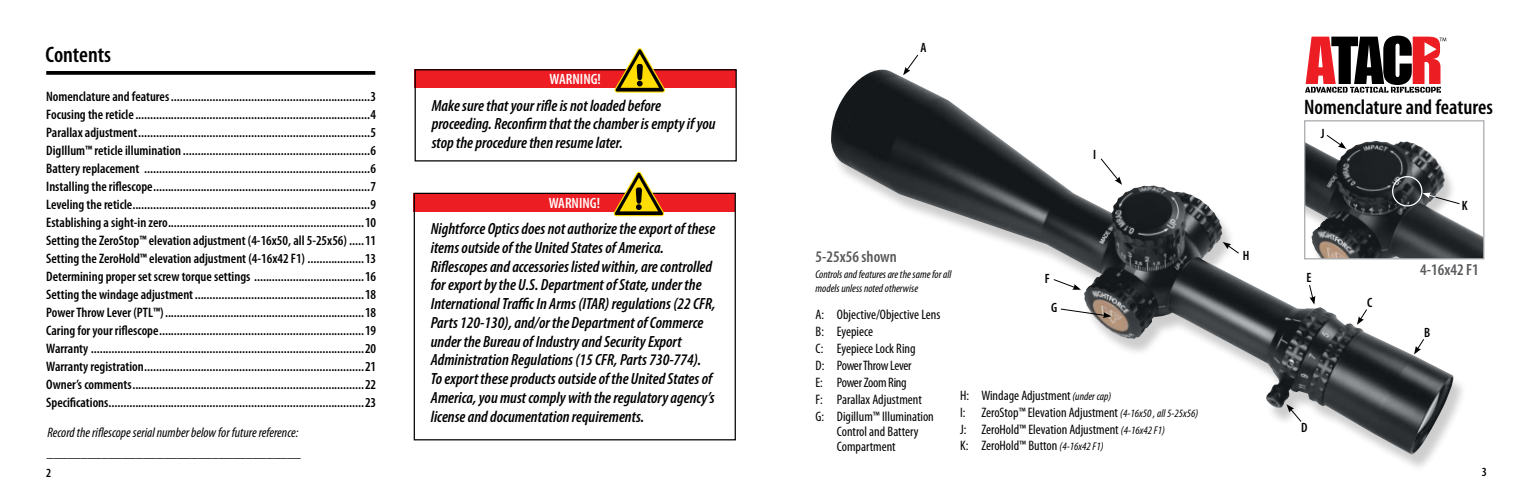
<style>
.page{position:relative;width:1530px;height:495px;background:#fff}
.page>*{position:absolute;margin:0;border:0;box-sizing:border-box;transform-origin:0 0}
.t1{font:600 condensed 22.5px "Myriad Pro";letter-spacing:-.005em;color:#000}
.t2{font:600 condensed 21.12px "Myriad Pro";color:#000}
.t3{font:italic 600 condensed 16.25px/18.8px "Myriad Pro";color:#000}
.t4{font:600 condensed 16.25px "Myriad Pro";color:#58595b}
.t5{font:600 condensed 15px "Myriad Pro";color:#fff}
.t6{font:600 condensed 13.75px/18px "Myriad Pro";color:#000;text-align:justify}
.t7{font:condensed 13.75px/17px "Myriad Pro";color:#000}
.t8{font:italic condensed 13.75px/20px "Myriad Pro";color:#000}
.t9{font:600 condensed 13.5px "Myriad Pro";color:#000}
.t10{font:600 condensed 12.5px "Myriad Pro";color:#000}
.t11{font:italic condensed 11.25px/13.8px "Myriad Pro";color:#000}
.s1{font-style:italic;font-size:11.25px}
</style>
<div class="page">
<img style="left:831px;top:70px;width:625px;height:386px">
<div style="left:415px;top:69px;width:321px;height:19px;background:#ed1d24"></div>
<div style="left:415px;top:69px;width:322px;height:93px;border:1px solid #000"></div>
<svg style="left:614px;top:48px;width:51px;height:45px"></svg>
<svg style="left:46px;top:71px;width:329px;height:4px"></svg>
<div style="left:414px;top:193px;width:321px;height:19px;background:#ed1d24"></div>
<div style="left:414px;top:193px;width:322px;height:247px;border:1px solid #000"></div>
<svg style="left:614px;top:172px;width:50px;height:44px"></svg>
<svg style="left:1305px;top:36px;width:141px;height:57px"></svg>
<svg style="left:1100px;top:157px;width:22px;height:28px"></svg>
<svg style="left:903px;top:54px;width:16px;height:21px"></svg>
<svg style="left:1414px;top:338px;width:11px;height:17px"></svg>
<svg style="left:1357px;top:308px;width:11px;height:17px"></svg>
<svg style="left:1308px;top:284px;width:7px;height:21px"></svg>
<svg style="left:1286px;top:404px;width:16px;height:19px"></svg>
<svg style="left:1053px;top:278px;width:28px;height:12px"></svg>
<svg style="left:1060px;top:308px;width:51px;height:10px"></svg>
<svg style="left:1223px;top:242px;width:17px;height:12px"></svg>
<div style="left:1305px;top:121px;width:179px;height:138px;background:#fff"></div>
<img style="left:1306px;top:141px;width:176px;height:116px">
<div style="left:1304px;top:120px;width:180px;height:139px;border:1px solid #a7a9ac"></div>
<div style="left:1392px;top:176px;width:31px;height:30px;border:1px solid #fff;border-radius:50%"></div>
<svg style="left:1422px;top:193px;width:39px;height:12px"></svg>
<h1 class="t1" style="left:46px;top:41px;width:67px">Contents</h1>
<p class="t6" style="left:46px;top:87px;width:332px">Nomenclature and features...................................................................3<br>Focusing the reticle...............................................................................4<br>Parallax adjustment..............................................................................5<br>DigIllum™ reticle illumination ...............................................................6<br>Battery replacement ............................................................................6<br>Installing the riflescope.........................................................................7<br>Leveling the reticle................................................................................9<br>Establishing a sight-in zero..................................................................10<br>Setting the ZeroStop™ elevation adjustment (4-16x50, all 5-25x56) .....11<br>Setting the ZeroHold™ elevation adjustment (4-16x42 F1) ...................13<br>Determining proper set screw torque settings .....................................16<br>Setting the windage adjustment.........................................................18<br>Power Throw Lever (PTL™)...................................................................18<br>Caring for your riflescope.....................................................................19<br>Warranty ............................................................................................20<br>Warranty registration..........................................................................21<br>Owner’s comments..............................................................................22<br>Specifications......................................................................................23</p>
<p class="t8" style="left:47px;top:422px;width:256px">Record the riflescope serial number below for future reference: _____________________________________</p>
<p class="t5" style="left:550px;top:70px;width:53px">WARNING!</p>
<p class="t3" style="left:432px;top:95px;width:285px">Make sure that your rifle is not loaded before proceeding. Reconfirm that the chamber is empty if you stop the procedure then resume later.</p>
<p class="t5" style="left:549px;top:193px;width:53px">WARNING!</p>
<p class="t3" style="left:431px;top:219px;width:286px">Nightforce Optics does not authorize the export of these items outside of the United States of America.<br>Riflescopes and accessories listed within, are controlled for export by the U.S. Department of State, under the International Traffic In Arms (ITAR) regulations (22 CFR, Parts 120-130), and/or the Department of Commerce under the Bureau of Industry and Security Export Administration Regulations (15 CFR, Parts 730-774).<br>To export these products outside of the United States of America, you must comply with the regulatory agency’s license and documentation requirements.</p>
<p class="t9" style="left:920px;top:39px;width:8px">A</p>
<p class="t9" style="left:1093px;top:147px;width:5px">I</p>
<h2 class="t2" style="left:1304px;top:94px;width:190px">Nomenclature and features</h2>
<p class="t9" style="left:1321px;top:125px;width:5px">J</p>
<p class="t4" style="left:816px;top:246px;width:83px">5-25x56 shown</p>
<p class="t11" style="left:816px;top:267px;width:137px">Controls and features are the same for all models unless noted otherwise</p>
<p class="t7" style="left:816px;top:306px;width:126px">A: Objective/Objective Lens<br>B: Eyepiece<br>C: Eyepiece Lock Ring<br>D: Power Throw Lever<br>E: Power Zoom Ring<br>F: Parallax Adjustment<br>G: Digillum™ Illumination</p>
<p class="t7" style="left:837px;top:423px;width:83px;line-height:15px">Control and Battery<br>Compartment</p>
<p class="t9" style="left:1243px;top:247px;width:8px">H</p>
<p class="t9" style="left:1045px;top:270px;width:7px">F</p>
<p class="t9" style="left:1307px;top:269px;width:7px">E</p>
<p class="t9" style="left:1051px;top:299px;width:8px">G</p>
<p class="t7" style="left:960px;top:386px;width:240px">H: Windage Adjustment <span class="s1">(under cap)<br></span>I: ZeroStop™ Elevation Adjustment <span class="s1">(4-16x50 , all 5-25x56)<br></span>J: ZeroHold™ Elevation Adjustment <span class="s1">(4-16x42 F1)<br></span>K: ZeroHold™ Button <span class="s1">(4-16x42 F1)</span></p>
<p class="t9" style="left:1301px;top:419px;width:8px">D</p>
<p class="t9" style="left:1367px;top:294px;width:7px">C</p>
<p class="t9" style="left:1462px;top:197px;width:7px">K</p>
<p class="t4" style="left:1420px;top:260px;width:60px">4-16x42 F1</p>
<p class="t9" style="left:1424px;top:324px;width:8px">B</p>
<p class="t10" style="left:46px;top:465px;width:7px">2</p>
<p class="t10" style="left:1482px;top:464px;width:7px">3</p>
</div>
